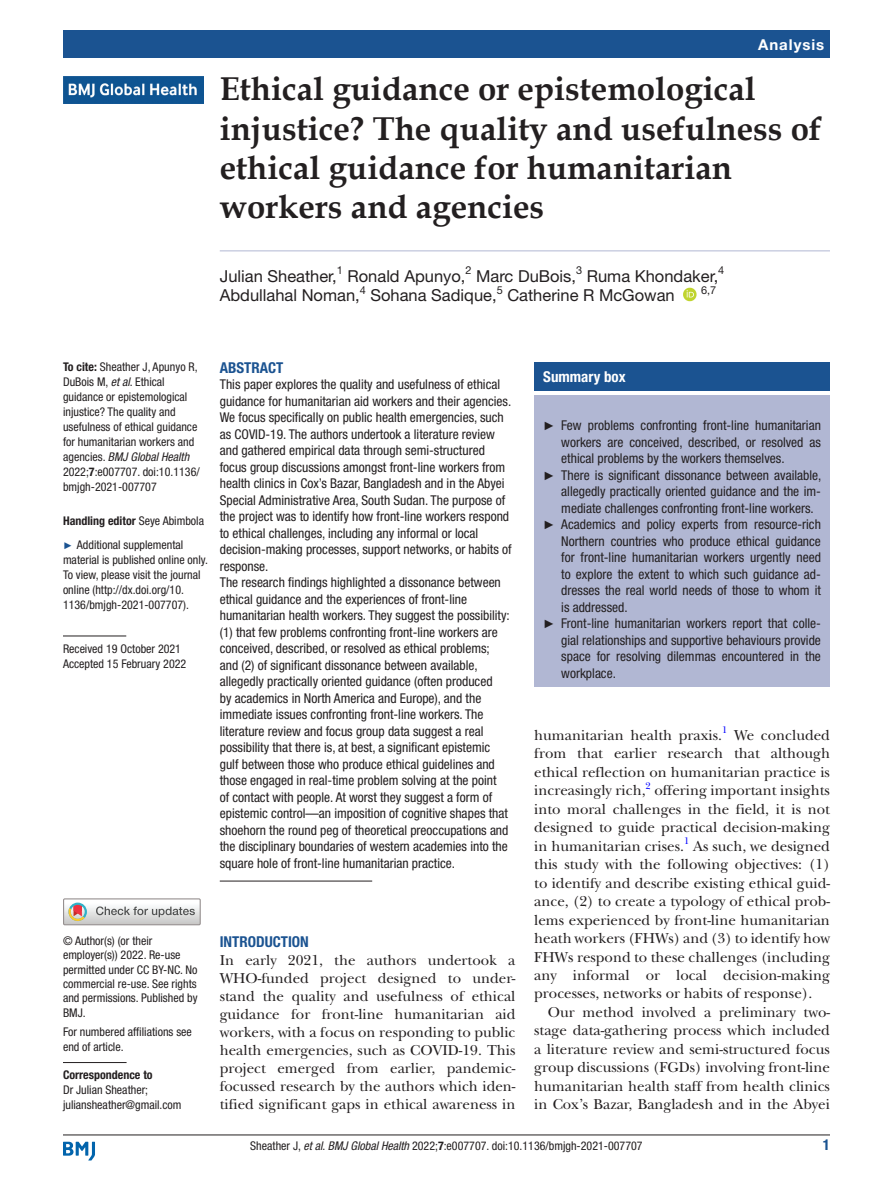
<style>
.page{position:relative;width:893px;height:1191px;background:#fff}
.page>*{position:absolute;margin:0;border:0;box-sizing:border-box;transform-origin:0 0}
.t1{font:700 33px/39px "Book Antiqua";color:#231f20}
.t2{font:16.5px "Helvetica Neue LT Std";color:#231f20}
.t3{font:15px/18.5px "New Baskerville";color:#231f20;text-align:justify}
.t4{font:700 condensed 15px "Helvetica Neue LT Std";color:#1b5391}
.t5{font:700 condensed 15px "Helvetica Neue LT Std";color:#fff}
.t6{font:700 15px "Helvetica Neue LT Std";letter-spacing:.065em;color:#fff}
.t7{font:condensed 13.5px/16.5px "Helvetica Neue LT Std";color:#231f20}
.t8{font:condensed 12px/15px "Helvetica Neue LT Std";color:#231f20}
.t9{font:700 condensed 12px "Helvetica Neue LT Std";color:#231f20}
.t10{font:10.95px "Helvetica Neue LT Std";color:#231f20}
.t11{font:9.9px "New Baskerville";color:#00f}
.s1{font-weight:700}
.s2{font-style:italic}
.s3{font-family:"Arial";font-stretch:normal;font-size:9.75px;color:#1b5391}
.s4{font-family:"Arial";font-stretch:normal;font-size:12px}
</style>
<div class="page">
<hr style="left:63px;top:1134px;width:767px;height:1px;background:#231f20">
<svg style="left:63px;top:1141px;width:32px;height:19px"></svg>
<div style="left:63px;top:898px;width:138px;height:27px;border:1px solid #969090"></div>
<svg style="left:64px;top:899px;width:136px;height:25px"></svg>
<hr style="left:220px;top:250px;width:610px;height:1px;background:#b1b7d3">
<svg style="left:683px;top:288px;width:13px;height:13px"></svg>
<div style="left:63px;top:31px;width:767px;height:27px;background:#1b5391"></div>
<hr style="left:63px;top:635px;width:63px;height:1px;background:#231f20">
<hr style="left:63px;top:1062px;width:64px;height:1px;background:#231f20">
<img style="left:63px;top:77px;width:141px;height:27px">
<hr style="left:220px;top:880px;width:152px;height:1px;background:#231f20">
<div style="left:534px;top:362px;width:296px;height:29px;background:#1b5391"></div>
<div style="left:534px;top:395px;width:296px;height:291px;background:#b1b7d3"></div>
<p class="t6" style="left:758px;top:35px;width:68px">Analysis</p>
<h1 class="t1" style="left:220px;top:70px;width:604px">Ethical guidance or epistemological injustice? The quality and usefulness of ethical guidance for humanitarian workers and agencies</h1>
<p class="t2" style="left:220px;top:266px;width:119px">Julian Sheather,</p>
<p class="t10" style="left:337px;top:264px;width:8px">1</p>
<p class="t2" style="left:347px;top:266px;width:119px">Ronald Apunyo,</p>
<p class="t10" style="left:465px;top:264px;width:8px">2</p>
<p class="t2" style="left:476px;top:266px;width:101px">Marc DuBois,</p>
<p class="t10" style="left:576px;top:264px;width:8px">3</p>
<p class="t2" style="left:587px;top:266px;width:133px">Ruma Khondaker,</p>
<p class="t10" style="left:718px;top:264px;width:8px">4</p>
<p class="t2" style="left:220px;top:285px;width:141px">Abdullahal Noman,</p>
<p class="t10" style="left:360px;top:283px;width:8px">4</p>
<p class="t2" style="left:370px;top:285px;width:128px">Sohana Sadique,</p>
<p class="t10" style="left:497px;top:283px;width:8px">5</p>
<p class="t2" style="left:507px;top:285px;width:169px">Catherine R McGowan</p>
<p class="t10" style="left:701px;top:283px;width:17px">6,7</p>
<p class="t8" style="left:63px;top:359px;width:138px"><span class="s1">To cite:</span> Sheather J, Apunyo R,<br>DuBois M, <span class="s2">et al</span>. Ethical guidance or epistemological injustice? The quality and usefulness of ethical guidance for humanitarian workers and agencies. <span class="s2">BMJ Global Health<br></span>2022;<span class="s1">7</span>:e007707. doi:10.1136/ bmjgh-2021-007707</p>
<p class="t8" style="left:63px;top:508px;width:143px;line-height:24px"><span class="s1">Handling editor</span> Seye Abimbola <span class="s3">►</span> Additional supplemental</p>
<p class="t8" style="left:63px;top:552px;width:147px">material is published online only.<br>To view, please visit the journal online (http://dx.doi.org/10.<br>1136/bmjgh-2021-007707).</p>
<p class="t8" style="left:63px;top:641px;width:125px">Received 19 October 2021<br>Accepted 15 February 2022</p>
<p class="t8" style="left:63px;top:933px;width:136px;line-height:14.4px">© Author(s) (or their employer(s)) 2022. Re-use permitted under CC BY-NC. No commercial re-use. See rights and permissions. Published by<br>BMJ.</p>
<p class="t8" style="left:63px;top:1024px;width:130px">For numbered affiliations see end of article.</p>
<p class="t9" style="left:63px;top:1067px;width:91px">Correspondence to</p>
<p class="t8" style="left:63px;top:1082px;width:120px">Dr Julian Sheather; juliansheather@gmail.com</p>
<p class="t4" style="left:220px;top:358px;width:65px">ABSTRACT</p>
<p class="t7" style="left:220px;top:376px;width:293px">This paper explores the quality and usefulness of ethical guidance for humanitarian aid workers and their agencies.<br>We focus specifically on public health emergencies, such as COVID-19. The authors undertook a literature review and gathered empirical data through semi-structured focus group discussions amongst front-line workers from health clinics in Cox’s Bazar, Bangladesh and in the Abyei Special Administrative Area, South Sudan. The purpose of the project was to identify how front-line workers respond to ethical challenges, including any informal or local decision-making processes, support networks, or habits of response.<br>The research findings highlighted a dissonance between ethical guidance and the experiences of front-line humanitarian health workers. They suggest the possibility: (1) that few problems confronting front-line workers are conceived, described, or resolved as ethical problems; and (2) of significant dissonance between available, allegedly practically oriented guidance (often produced<br>by academics in North America and Europe), and the immediate issues confronting front-line workers. The literature review and focus group data suggest a real possibility that there is, at best, a significant epistemic gulf between those who produce ethical guidelines and those engaged in real-time problem solving at the point<br>of contact with people. At worst they suggest a form of epistemic control—an imposition of cognitive shapes that shoehorn the round peg of theoretical preoccupations and the disciplinary boundaries of western academies into the square hole of front-line humanitarian practice.</p>
<p class="t4" style="left:220px;top:933px;width:91px">INTRODUCTION</p>
<p class="t3" style="left:220px;top:951px;width:297px;line-height:18px">In early 2021, the authors undertook a WHO-funded project designed to under&shy;stand the quality and usefulness of ethical guidance for front-line humanitarian aid workers, with a focus on responding to public health emergencies, such as COVID-19. This project emerged from earlier, pandemic&shy;focussed research by the authors which iden&shy;tified significant gaps in ethical awareness in</p>
<p class="t5" style="left:543px;top:367px;width:84px">Summary box</p>
<p class="t7" style="left:543px;top:417px;width:279px"><span class="s4">►</span> Few problems confronting front-line humanitarian</p>
<p class="t7" style="left:561px;top:433px;width:261px">workers are conceived, described, or resolved as</p>
<p class="t7" style="left:561px;top:450px;width:225px">ethical problems by the workers themselves.</p>
<p class="t7" style="left:543px;top:466px;width:280px"><span class="s4">►</span> There is significant dissonance between available,</p>
<p class="t7" style="left:561px;top:483px;width:261px">allegedly practically oriented guidance and the im-</p>
<p class="t7" style="left:561px;top:499px;width:254px">mediate challenges confronting front-line workers.</p>
<p class="t7" style="left:543px;top:516px;width:279px"><span class="s4">►</span> Academics and policy experts from resource-rich</p>
<p class="t7" style="left:561px;top:532px;width:261px">Northern countries who produce ethical guidance</p>
<p class="t7" style="left:561px;top:549px;width:261px">for front-line humanitarian workers urgently need</p>
<p class="t7" style="left:561px;top:565px;width:261px">to explore the extent to which such guidance ad-</p>
<p class="t7" style="left:561px;top:582px;width:261px">dresses the real world needs of those to whom it</p>
<p class="t7" style="left:561px;top:598px;width:68px">is addressed.</p>
<p class="t7" style="left:543px;top:615px;width:279px"><span class="s4">►</span> Front-line humanitarian workers report that colle-</p>
<p class="t7" style="left:561px;top:631px;width:261px">gial relationships and supportive behaviours provide</p>
<p class="t7" style="left:561px;top:648px;width:261px">space for resolving dilemmas encountered in the</p>
<p class="t7" style="left:561px;top:664px;width:56px">workplace.</p>
<p class="t3" style="left:534px;top:726px;width:195px">humanitarian health praxis.<sup>1</sup></p>
<p class="t3" style="left:534px;top:726px;width:297px;text-indent:200px">We concluded from that earlier research that although ethical reflection on humanitarian practice is increasingly rich,</p>
<p class="t11" style="left:646px;top:779px;width:7px">2</p>
<p class="t3" style="left:534px;top:781px;width:297px;text-indent:120px">offering important insights into moral challenges in the field, it is not designed to guide practical decision-making in humanitarian crises.<sup>1</sup> As such, we designed this study with the following objectives: (1) to identify and describe existing ethical guid&shy;ance, (2) to create a typology of ethical prob&shy;lems experienced by front-line humanitarian heath workers (FHWs) and (3) to identify how FHWs respond to these challenges (including any informal or local decision-making processes, networks or habits of response).</p>
<p class="t3" style="left:534px;top:1003px;width:297px;text-indent:14px">Our method involved a preliminary two&shy;stage data-gathering process which included a literature review and semi-structured focus group discussions (FGDs) involving front-line humanitarian health staff from health clinics in Cox’s Bazar, Bangladesh and in the Abyei</p>
<p class="t8" style="left:250px;top:1137px;width:394px">Sheather J, <span class="s2">et al</span>. <span class="s2">BMJ Global Health</span> 2022;<span class="s1">7</span>:e007707. doi:10.1136/bmjgh-2021-007707</p>
<p class="t4" style="left:823px;top:1135px;width:9px">1</p>
</div>
